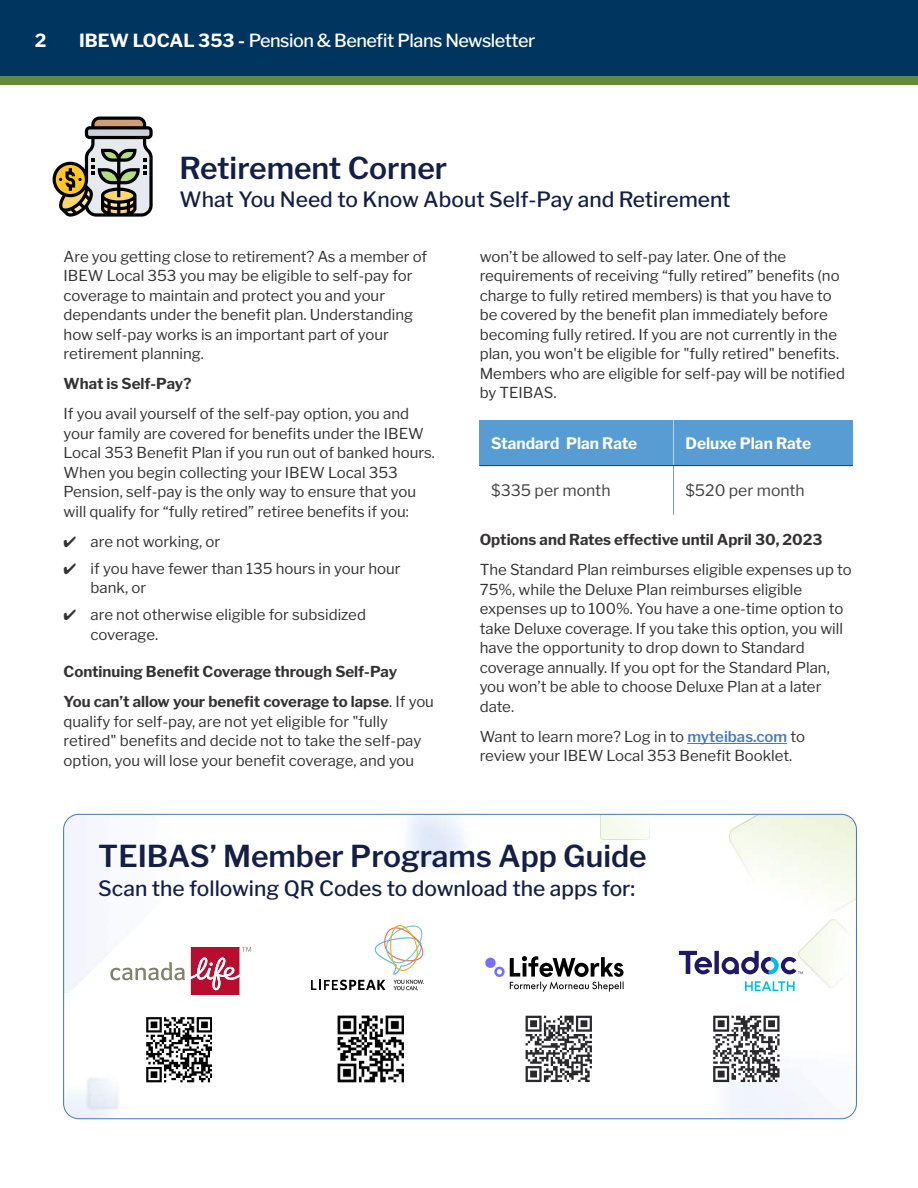
<style>
.page{position:relative;width:918px;height:1188px;background:#fff}
.page>*{position:absolute;margin:0;border:0;box-sizing:border-box;transform-origin:0 0}
.t1{font:600 30px "Libre Franklin";color:#141f47}
.t2{font:500 21px "Libre Franklin";color:#141f47}
.t3{font:500 18px "Libre Franklin";letter-spacing:-.025em;color:#fff}
.t4{font:700 18px "Libre Franklin";color:#fff}
.t5{font:700 15.75px "Libre Franklin";color:#fff}
.t6{font:15.75px "Libre Franklin";color:#413f3f}
.t7{font:15px/19.5px "Libre Franklin";color:#343232}
.t8{font:700 15px/30px "Libre Franklin";color:#343232}
.s1{font-weight:700}
.s2{font-weight:400}
.s3{font-weight:600;color:#4a7abd}
</style>
<div class="page">
<hr style="left:687px;top:743px;width:100px;height:1px;background:#4a7abd">
<div style="left:0;top:0;width:918px;height:81px;background:#00355f"></div>
<div style="left:0;top:77px;width:918px;height:8px;background:#648b3c"></div>
<svg style="left:53px;top:117px;width:100px;height:100px"></svg>
<div style="left:479px;top:420px;width:374px;height:46px;background:#589cd4"></div>
<hr style="left:673px;top:466px;width:1px;height:49px;background:#6b99d0">
<hr style="left:673px;top:420px;width:1px;height:45px;background:#bed7f0">
<hr style="left:479px;top:465px;width:374px;height:1px;background:#20366c">
<img style="left:64px;top:814px;width:792px;height:305px;border-radius:15px">
<img style="left:730px;top:814px;width:126px;height:102px">
<img style="left:798px;top:919px;width:56px;height:68px">
<img style="left:601px;top:816px;width:49px;height:24px">
<svg style="left:110px;top:962px;width:75px;height:18px"></svg>
<svg style="left:191px;top:947px;width:60px;height:47px"></svg>
<svg style="left:311px;top:925px;width:113px;height:65px"></svg>
<svg style="left:526px;top:1016px;width:66px;height:66px"></svg>
<svg style="left:713px;top:1016px;width:67px;height:66px"></svg>
<svg style="left:485px;top:956px;width:139px;height:36px"></svg>
<svg style="left:679px;top:951px;width:124px;height:40px"></svg>
<img style="left:338px;top:1016px;width:66px;height:66px">
<img style="left:145px;top:1016px;width:67px;height:66px">
<p class="t4" style="left:35px;top:27px;width:13px">2</p>
<p class="t3" style="left:79px;top:27px;width:458px"><span class="s1">IBEW LOCAL 353 -</span> Pension &amp; Bene昀椀t Plans Newsletter</p>
<h1 class="t1" style="left:180px;top:144px;width:269px">Retirement Corner</h1>
<h2 class="t2" style="left:180px;top:183px;width:552px">What You Need to Know About Self-Pay and Retirement</h2>
<p class="t7" style="left:64px;top:245px;width:365px">Are you getting close to retirement? As a member of IBEW Local 353 you may be eligible to self-pay for coverage to maintain and protect you and your dependants under the benefit plan. Understanding how self-pay works is an important part of your retirement planning.</p>
<p class="t8" style="left:64px;top:367px;width:129px">What is Self-Pay?</p>
<p class="t7" style="left:64px;top:403px;width:373px">If you avail yourself of the self-pay option, you and your family are covered for benefits under the IBEW Local 353 Benefit Plan if you run out of banked hours.<br>When you begin collecting your IBEW Local 353<br>Pension, self-pay is the only way to ensure that you will qualify for “fully retired” retiree benefits if you:</p>
<p class="t7" style="left:64px;top:530px;width:158px">✔ are not working, or</p>
<p class="t7" style="left:91px;top:557px;width:311px;text-indent:-27px">✔ if you have fewer than 135 hours in your hour bank, or</p>
<p class="t7" style="left:91px;top:604px;width:277px;text-indent:-27px">✔ are not otherwise eligible for subsidized coverage.</p>
<p class="t8" style="left:64px;top:655px;width:372px">Continuing Benefit Coverage through Self-Pay<br>You can’t allow your benefit coverage to lapse<span class="s2">. If you</span></p>
<p class="t7" style="left:64px;top:710px;width:359px">qualify for self-pay, are not yet eligible for "fully retired" benefits and decide not to take the self-pay option, you will lose your benefit coverage, and you</p>
<p class="t7" style="left:480px;top:245px;width:367px">won’t be allowed to self-pay later. One of the requirements of receiving “fully retired” benefits (no charge to fully retired members) is that you have to be covered by the benefit plan immediately before becoming fully retired. If you are not currently in the plan, you won't be eligible for "fully retired" benefits.<br>Members who are eligible for self-pay will be notified by TEIBAS.</p>
<p class="t5" style="left:491px;top:431px;width:148px">Standard Plan Rate</p>
<p class="t5" style="left:685px;top:431px;width:127px">Deluxe Plan Rate</p>
<p class="t6" style="left:491px;top:478px;width:121px">$335 per month</p>
<p class="t6" style="left:685px;top:478px;width:121px">$520 per month</p>
<p class="t8" style="left:480px;top:523px;width:344px">Options and Rates effective until April 30, 2023</p>
<p class="t7" style="left:480px;top:559px;width:374px">The Standard Plan reimburses eligible expenses up to 75%, while the Deluxe Plan reimburses eligible expenses up to 100%. You have a one-time option to take Deluxe coverage. If you take this option, you will have the opportunity to drop down to Standard coverage annually. If you opt for the Standard Plan, you won’t be able to choose Deluxe Plan at a later date.</p>
<p class="t7" style="left:480px;top:725px;width:327px">Want to learn more? Log in to <span class="s3">myteibas.com</span> to review your IBEW Local 353 Benefit Booklet.</p>
<h1 class="t1" style="left:98px;top:833px;width:550px">TEIBAS’ Member Programs App Guide</h1>
<h2 class="t2" style="left:98px;top:872px;width:538px">Scan the following QR Codes to download the apps for:</h2>
</div>
